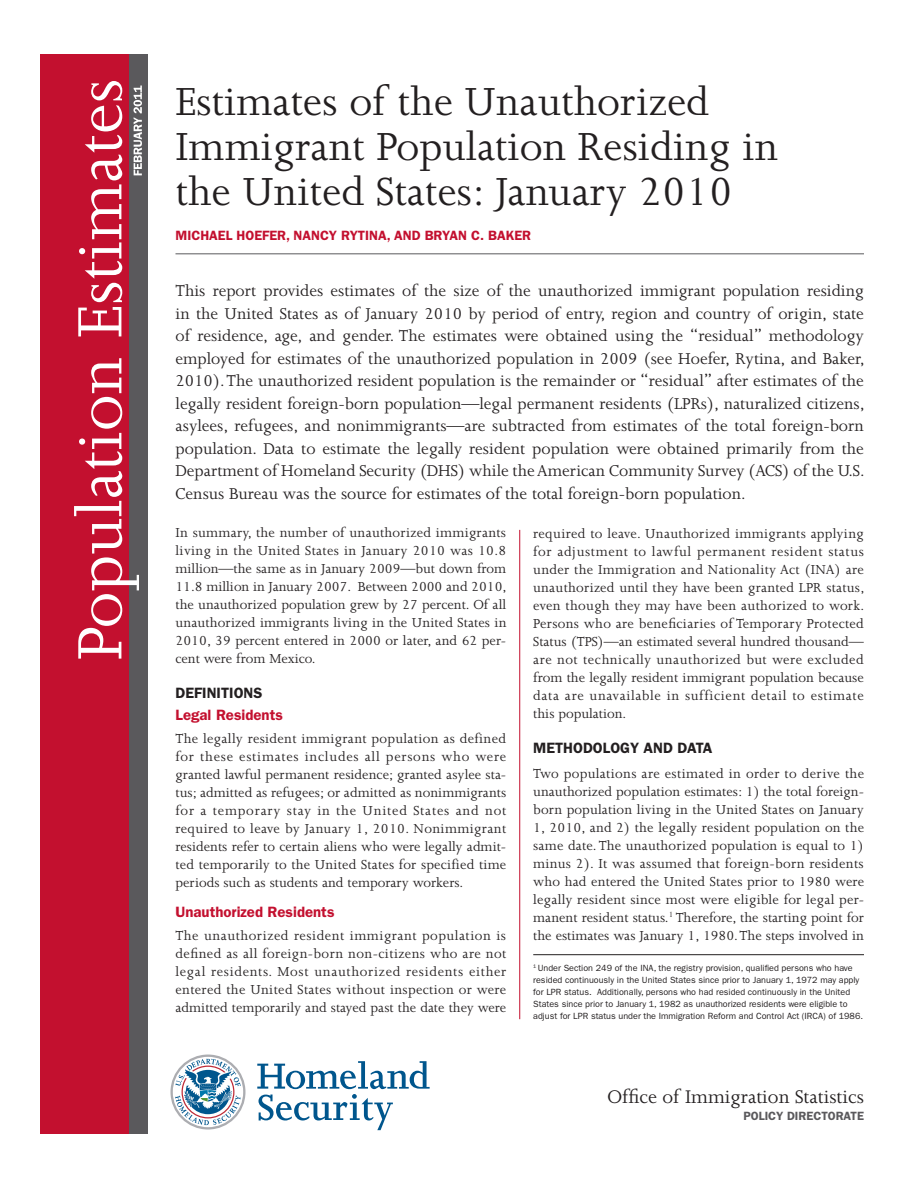
<style>
.page{position:relative;width:918px;height:1188px;background:#fff}
.page>*{position:absolute;margin:0;border:0;box-sizing:border-box;transform-origin:0 0}
.t1{font:45px/45px "Joanna";color:#231f20}
.t2{font:21px "Joanna";color:#231f20}
.intro{font:18px/22.5px "Joanna";color:#231f20;text-align:justify}
.body{font:15px/18px "Joanna";color:#231f20;text-align:justify}
.t3{font:600 15px "ITC Franklin Gothic Std";color:#c3102f}
.t4{font:600 15px "ITC Franklin Gothic Std";color:#231f20}
.byline{font:600 13.5px "ITC Franklin Gothic Std";color:#c3102f}
.t5{font:600 12px "ITC Franklin Gothic Std";color:#5a595c}
.footnote{font:9px/12px "ITC Franklin Gothic Std";color:#231f20}
</style>
<div class="page">
<hr style="left:519px;top:530px;width:1px;height:489px;background:#c3102f">
<hr style="left:176px;top:253px;width:688px;height:1px;background:#5a595c">
<hr style="left:533px;top:954px;width:331px;height:1px;background:#231f20">
<div style="left:122px;top:54px;width:26px;height:1080px;background:#5a595c"></div>
<div style="left:40px;top:54px;width:89px;height:1080px;background:#c3102f"></div>
<svg style="left:74px;top:81px;width:68px;height:578px"></svg>
<svg style="left:257px;top:1061px;width:173px;height:69px"></svg>
<svg style="left:170px;top:1055px;width:75px;height:75px"></svg>
<h2 class="t1" style="left:176px;top:79px;width:604px">Estimates of the Unauthorized<br>Immigrant Population Residing in the United States: January 2010</h2>
<p class="byline" style="left:176px;top:227px;width:357px">MICHAEL HOEFER, NANCY RYTINA, AND BRYAN C. BAKER</p>
<p class="intro" style="left:176px;top:280px;width:691px">This report provides estimates of the size of the unauthorized immigrant population residing in the United States as of January 2010 by period of entry, region and country of origin, state of residence, age, and gender. The estimates were obtained using the “residual” methodology employed for estimates of the unauthorized population in 2009 (see Hoefer, Rytina, and Baker, 2010). The unauthorized resident population is the remainder or “residual” after estimates of the legally resident foreign-born population—legal permanent residents (LPRs), naturalized citizens, asylees, refugees, and nonimmigrants—are subtracted from estimates of the total foreign-born population. Data to estimate the legally resident population were obtained primarily from the Department of Homeland Security (DHS) while the American Community Survey (ACS) of the U.S.<br>Census Bureau was the source for estimates of the total foreign-born population.</p>
<p class="body" style="left:176px;top:523px;width:333px">In summary, the number of unauthorized immigrants living in the United States in January 2010 was 10.8 million—the same as in January 2009—but down from 11.8 million in January 2007. Between 2000 and 2010, the unauthorized population grew by 27 percent. Of all unauthorized immigrants living in the United States in 2010, 39 percent entered in 2000 or later, and 62 per&shy;cent were from Mexico.</p>
<h3 class="t4" style="left:176px;top:684px;width:88px">DEFINITIONS</h3>
<h4 class="t3" style="left:176px;top:706px;width:109px">Legal Residents</h4>
<p class="body" style="left:176px;top:729px;width:332px">The legally resident immigrant population as defined for these estimates includes all persons who were granted lawful permanent residence; granted asylee sta&shy;tus; admitted as refugees; or admitted as nonimmigrants for a temporary stay in the United States and not required to leave by January 1, 2010. Nonimmigrant residents refer to certain aliens who were legally admit&shy;ted temporarily to the United States for specified time periods such as students and temporary workers.</p>
<h4 class="t3" style="left:176px;top:903px;width:160px">Unauthorized Residents</h4>
<p class="body" style="left:176px;top:927px;width:332px">The unauthorized resident immigrant population is defined as all foreign-born non-citizens who are not legal residents. Most unauthorized residents either entered the United States without inspection or were admitted temporarily and stayed past the date they were</p>
<p class="body" style="left:533px;top:524px;width:333px">required to leave. Unauthorized immigrants applying for adjustment to lawful permanent resident status under the Immigration and Nationality Act (INA) are unauthorized until they have been granted LPR status, even though they may have been authorized to work.<br>Persons who are beneficiaries of Temporary Protected Status (TPS)—an estimated several hundred thousand— are not technically unauthorized but were excluded from the legally resident immigrant population because data are unavailable in sufficient detail to estimate this population.</p>
<h3 class="t4" style="left:533px;top:739px;width:181px">METHODOLOGY AND DATA</h3>
<p class="body" style="left:533px;top:765px;width:332px">Two populations are estimated in order to derive the unauthorized population estimates: 1) the total foreign&shy;born population living in the United States on January 1, 2010, and 2) the legally resident population on the same date. The unauthorized population is equal to 1) minus 2). It was assumed that foreign-born residents who had entered the United States prior to 1980 were legally resident since most were eligible for legal per&shy;manent resident status.<sup>1</sup> Therefore, the starting point for the estimates was January 1, 1980. The steps involved in</p>
<p class="footnote" style="left:533px;top:962px;width:331px"><sup>1</sup> Under Section 249 of the INA, the registry provision, qualified persons who have resided continuously in the United States since prior to January 1, 1972 may apply for LPR status. Additionally, persons who had resided continuously in the United States since prior to January 1, 1982 as unauthorized residents were eligible to adjust for LPR status under the Immigration Reform and Control Act (IRCA) of 1986.</p>
<p class="t2" style="left:607px;top:1086px;width:258px">Office of Immigration Statistics</p>
<p class="t5" style="left:743px;top:1109px;width:122px">POLICY DIRECTORATE</p>
</div>
